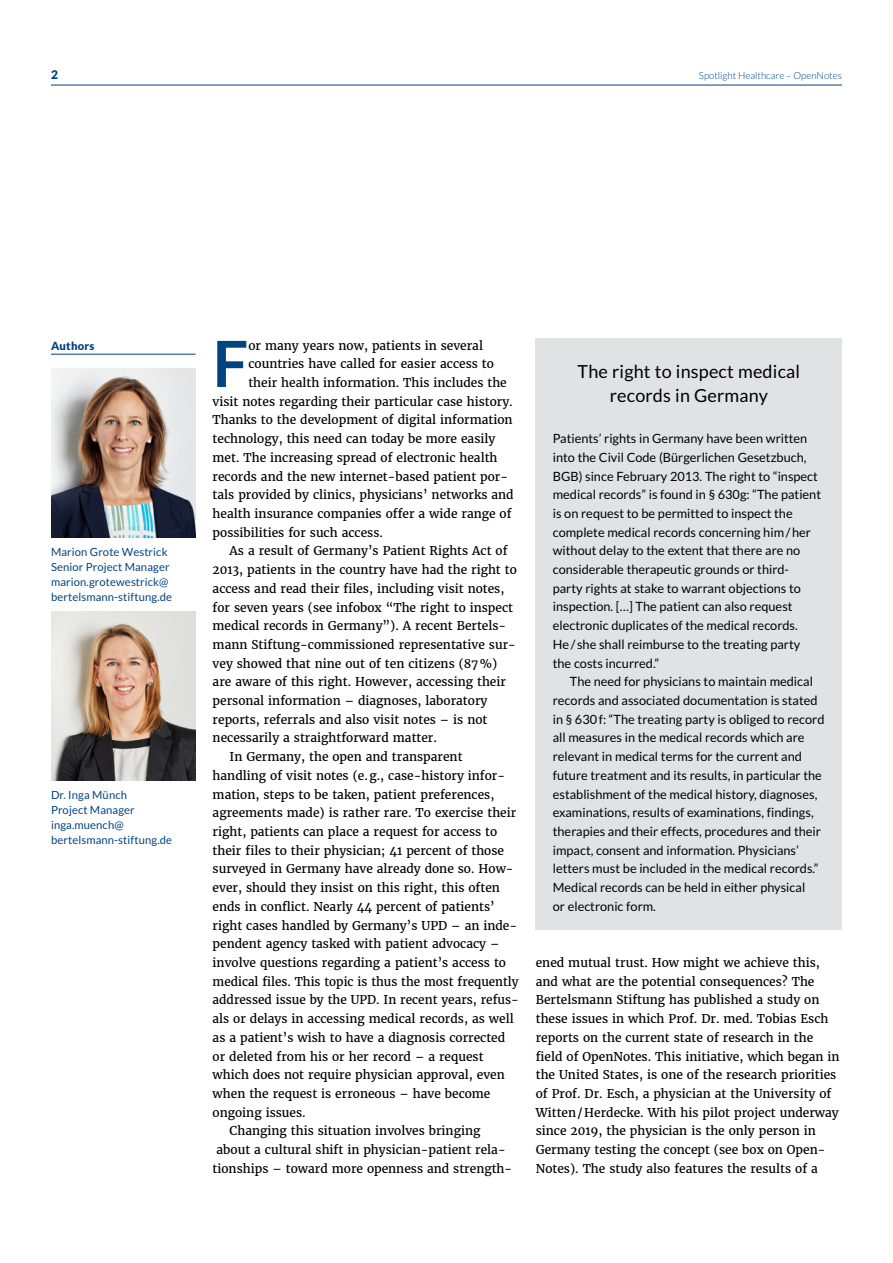
<style>
.page{position:relative;width:893px;height:1263px;background:#fff}
.page>*{position:absolute;margin:0;border:0;box-sizing:border-box;transform-origin:0 0}
.t1{font:700 63.75px "Lato";color:#004380}
.t2{font:18px/24px "Lato";letter-spacing:.01em;color:#000;text-align:center}
.t3{font:12.75px/18.8px "Lato";color:#000}
.t4{font:12px/18.8px "Merriweather";color:#000}
.t5{font:900 12px "Lato";color:#004380}
.t6{font:11.25px/15px "Lato";letter-spacing:.01em;color:#004380}
.t7{font:900 11.25px "Lato";letter-spacing:.02em;color:#004380}
.t8{font:300 9.75px "Lato";color:#004380}
</style>
<div class="page">
<hr style="left:51px;top:85px;width:791px;height:1px;background:#004380">
<hr style="left:51px;top:354px;width:145px;height:1px;background:#004380">
<img style="left:51px;top:368px;width:145px;height:169px">
<img style="left:51px;top:611px;width:145px;height:169px">
<div style="left:536px;top:338px;width:306px;height:591px;background:#e0e2e3"></div>
<p class="t5" style="left:51px;top:67px;width:8px">2</p>
<p class="t8" style="left:699px;top:70px;width:144px">Spotlight Healthcare – OpenNotes</p>
<p class="t7" style="left:51px;top:339px;width:45px">Authors</p>
<h1 class="t1" style="left:213px;top:327px;width:37px">F</h1>
<p class="t4" style="left:248px;top:336px;width:236px">or many years now, patients in several</p>
<p class="t4" style="left:248px;top:354px;width:247px">countries have called for easier access to</p>
<p class="t4" style="left:248px;top:373px;width:260px">their health information. This includes the</p>
<p class="t4" style="left:213px;top:392px;width:302px">visit notes regarding their particular case history.</p>
<p class="t4" style="left:213px;top:410px;width:302px">Thanks to the development of digital information</p>
<p class="t4" style="left:213px;top:429px;width:284px">technology, this need can today be more easily</p>
<p class="t4" style="left:213px;top:448px;width:286px">met. The increasing spread of electronic health</p>
<p class="t4" style="left:213px;top:467px;width:297px">records and the new internet-based patient por-</p>
<p class="t4" style="left:213px;top:485px;width:303px">tals provided by clinics, physicians’ networks and</p>
<p class="t4" style="left:213px;top:504px;width:300px">health insurance companies offer a wide range of</p>
<p class="t4" style="left:213px;top:523px;width:172px">possibilities for such access.</p>
<p class="t4" style="left:230px;top:541px;width:279px">As a result of Germany’s Patient Rights Act of</p>
<p class="t4" style="left:213px;top:560px;width:306px">2013, patients in the country have had the right to</p>
<p class="t4" style="left:213px;top:579px;width:293px">access and read their files, including visit notes,</p>
<p class="t4" style="left:213px;top:597px;width:302px">for seven years (see infobox “The right to inspect</p>
<p class="t4" style="left:213px;top:616px;width:295px">medical records in Germany”). A recent Bertels-</p>
<p class="t4" style="left:213px;top:635px;width:305px">mann Stiftung-commissioned representative sur-</p>
<p class="t4" style="left:213px;top:654px;width:286px">vey showed that nine out of ten citizens (87%)</p>
<p class="t4" style="left:213px;top:672px;width:295px">are aware of this right. However, accessing their</p>
<p class="t4" style="left:213px;top:691px;width:276px">personal information – diagnoses, laboratory</p>
<p class="t4" style="left:213px;top:710px;width:276px">reports, referrals and also visit notes – is not</p>
<p class="t4" style="left:213px;top:728px;width:226px">necessarily a straightforward matter.</p>
<p class="t4" style="left:230px;top:747px;width:234px">In Germany, the open and transparent</p>
<p class="t4" style="left:213px;top:766px;width:294px">handling of visit notes (e.g., case-history infor-</p>
<p class="t4" style="left:213px;top:785px;width:283px">mation, steps to be taken, patient preferences,</p>
<p class="t4" style="left:213px;top:803px;width:305px">agreements made) is rather rare. To exercise their</p>
<p class="t4" style="left:213px;top:822px;width:286px">right, patients can place a request for access to</p>
<p class="t4" style="left:213px;top:841px;width:293px">their files to their physician; 41 percent of those</p>
<p class="t4" style="left:213px;top:859px;width:303px">surveyed in Germany have already done so. How-</p>
<p class="t4" style="left:213px;top:878px;width:289px">ever, should they insist on this right, this often</p>
<p class="t4" style="left:213px;top:897px;width:284px">ends in conflict. Nearly 44 percent of patients’</p>
<p class="t4" style="left:213px;top:916px;width:306px">right cases handled by Germany’s UPD – an inde-</p>
<p class="t4" style="left:213px;top:934px;width:288px">pendent agency tasked with patient advocacy –</p>
<p class="t4" style="left:213px;top:953px;width:295px">involve questions regarding a patient’s access to</p>
<p class="t4" style="left:213px;top:972px;width:308px">medical files. This topic is thus the most frequently</p>
<p class="t4" style="left:213px;top:990px;width:308px">addressed issue by the UPD. In recent years, refus-</p>
<p class="t4" style="left:213px;top:1009px;width:303px">als or delays in accessing medical records, as well</p>
<p class="t4" style="left:213px;top:1028px;width:294px">as a patient’s wish to have a diagnosis corrected</p>
<p class="t4" style="left:213px;top:1047px;width:272px">or deleted from his or her record – a request</p>
<p class="t4" style="left:213px;top:1065px;width:294px">which does not require physician approval, even</p>
<p class="t4" style="left:213px;top:1084px;width:279px">when the request is erroneous – have become</p>
<p class="t4" style="left:213px;top:1103px;width:95px">ongoing issues.</p>
<p class="t4" style="left:230px;top:1121px;width:252px">Changing this situation involves bringing</p>
<p class="t4" style="left:217px;top:1140px;width:291px">about a cultural shift in physician-patient rela-</p>
<p class="t4" style="left:213px;top:1159px;width:301px">tionships – toward more openness and strength-</p>
<p class="t6" style="left:51px;top:544px;width:123px">Marion Grote Westrick<br>Senior Project Manager marion.grotewestrick@ bertelsmann-stiftung.de</p>
<p class="t6" style="left:51px;top:788px;width:123px">Dr. Inga Münch<br>Project Manager inga.muench@ bertelsmann-stiftung.de</p>
<h2 class="t2" style="left:577px;top:359px;width:224px">The right to inspect medical records in Germany</h2>
<p class="t3" style="left:553px;top:429px;width:270px">Patients’ rights in Germany have been written into the Civil Code (Bürgerlichen Gesetzbuch, BGB) since February 2013. The right to “inspect medical records” is found in § 630g: “The patient is on request to be permitted to inspect the complete medical records concerning him/her without delay to the extent that there are no considerable therapeutic grounds or third&shy;party rights at stake to warrant objections to inspection. […] The patient can also request electronic duplicates of the medical records.<br>He/ she shall reimburse to the treating party the costs incurred.”</p>
<p class="t3" style="left:553px;top:672px;width:273px;text-indent:17px">The need for physicians to maintain medical records and associated documentation is stated in § 630f: “The treating party is obliged to record all measures in the medical records which are relevant in medical terms for the current and future treatment and its results, in particular the establishment of the medical history, diagnoses, examinations, results of examinations, findings, therapies and their effects, procedures and their impact, consent and information. Physicians’ letters must be included in the medical records.” Medical records can be held in either physical<br>or electronic form.</p>
<p class="t4" style="left:536px;top:953px;width:305px">ened mutual trust. How might we achieve this, and what are the potential consequences? The Bertelsmann Stiftung has published a study on these issues in which Prof. Dr. med. Tobias Esch reports on the current state of research in the field of OpenNotes. This initiative, which began in the United States, is one of the research priorities of Prof. Dr. Esch, a physician at the University of Witten/Herdecke. With his pilot project underway since 2019, the physician is the only person in Germany testing the concept (see box on Open-Notes). The study also features the results of a</p>
</div>
